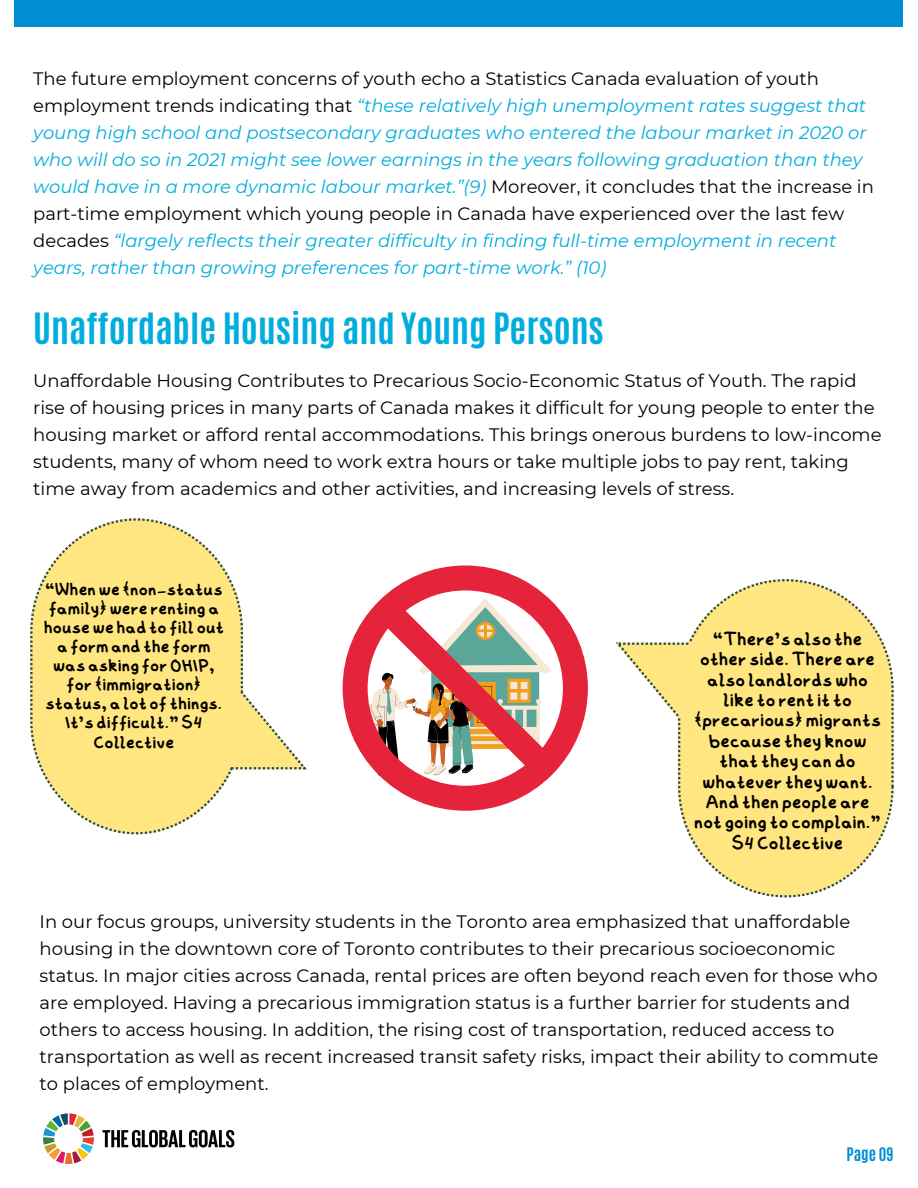
<style>
.page{position:relative;width:918px;height:1188px;background:#fff}
.page>*{position:absolute;margin:0;border:0;box-sizing:border-box;transform-origin:0 0}
.t1{font:700 36px "Antonio";color:#00addd}
.t2{font:19.2px/20.4px "RTL Hand Made Medium";letter-spacing:.045em;color:#000;text-align:center}
.t3{font:18px/27px "Montserrat";color:#000}
.t4{font:italic 18px/27px "Montserrat";color:#00addd}
.t5{font:18px/19.2px "RTL Hand Made Medium";letter-spacing:.045em;color:#000;text-align:center}
.t6{font:700 15.6px "Antonio";color:#008ed4}
.s1{font-style:normal;color:#000}
</style>
<div class="page">
<div style="left:15px;top:0;width:888px;height:27px;background:#008ed4"></div>
<svg style="left:43px;top:1113px;width:51px;height:51px"></svg>
<svg style="left:102px;top:1130px;width:132px;height:18px"></svg>
<svg style="left:343px;top:565px;width:245px;height:246px"></svg>
<svg style="left:30px;top:518px;width:213px;height:316px;fill:#ffe680"></svg>
<svg style="left:678px;top:579px;width:216px;height:318px;background:#fce792"></svg>
<p class="t4" style="left:33px;top:66px;width:842px"><span class="s1">The future employment concerns of youth echo a Statistics Canada evaluation of youth employment trends indicating that</span> “these relatively high unemployment rates suggest that young high school and postsecondary graduates who entered the labour market in 2020 or who will do so in 2021 might see lower earnings in the years following graduation than they would have in a more dynamic labour market.”(9) <span class="s1">Moreover, it concludes that the increase in part-time employment which young people in Canada have experienced over the last few decades</span> “largely reflects their greater difficulty in finding full-time employment in recent years, rather than growing preferences for part-time work.” (10)</p>
<p class="t1" style="left:33px;top:303px;width:572px">Unaffordable Housing and Young Persons</p>
<p class="t3" style="left:33px;top:367px;width:850px">Unaffordable Housing Contributes to Precarious Socio-Economic Status of Youth. The rapid rise of housing prices in many parts of Canada makes it difficult for young people to enter the housing market or afford rental accommodations. This brings onerous burdens to low-income students, many of whom need to work extra hours or take multiple jobs to pay rent, taking time away from academics and other activities, and increasing levels of stress.</p>
<p class="t5" style="left:44px;top:580px;width:181px">“When we [non-status family] were renting a house we had to fill out a form and the form was asking for OHIP, for [immigration] status, a lot of things.<br>It’s difficult.” S4<br>Collective</p>
<p class="t2" style="left:695px;top:629px;width:188px">“There's also the other side. There are also landlords who like to rent it to [precarious] migrants because they know that they can do whatever they want.<br>And then people are not going to complain.”<br>S4 Collective</p>
<p class="t3" style="left:40px;top:908px;width:840px">In our focus groups, university students in the Toronto area emphasized that unaffordable housing in the downtown core of Toronto contributes to their precarious socioeconomic status. In major cities across Canada, rental prices are often beyond reach even for those who are employed. Having a precarious immigration status is a further barrier for students and others to access housing. In addition, the rising cost of transportation, reduced access to transportation as well as recent increased transit safety risks, impact their ability to commute to places of employment.</p>
<p class="t6" style="left:847px;top:1143px;width:49px">Page 09</p>
</div>
